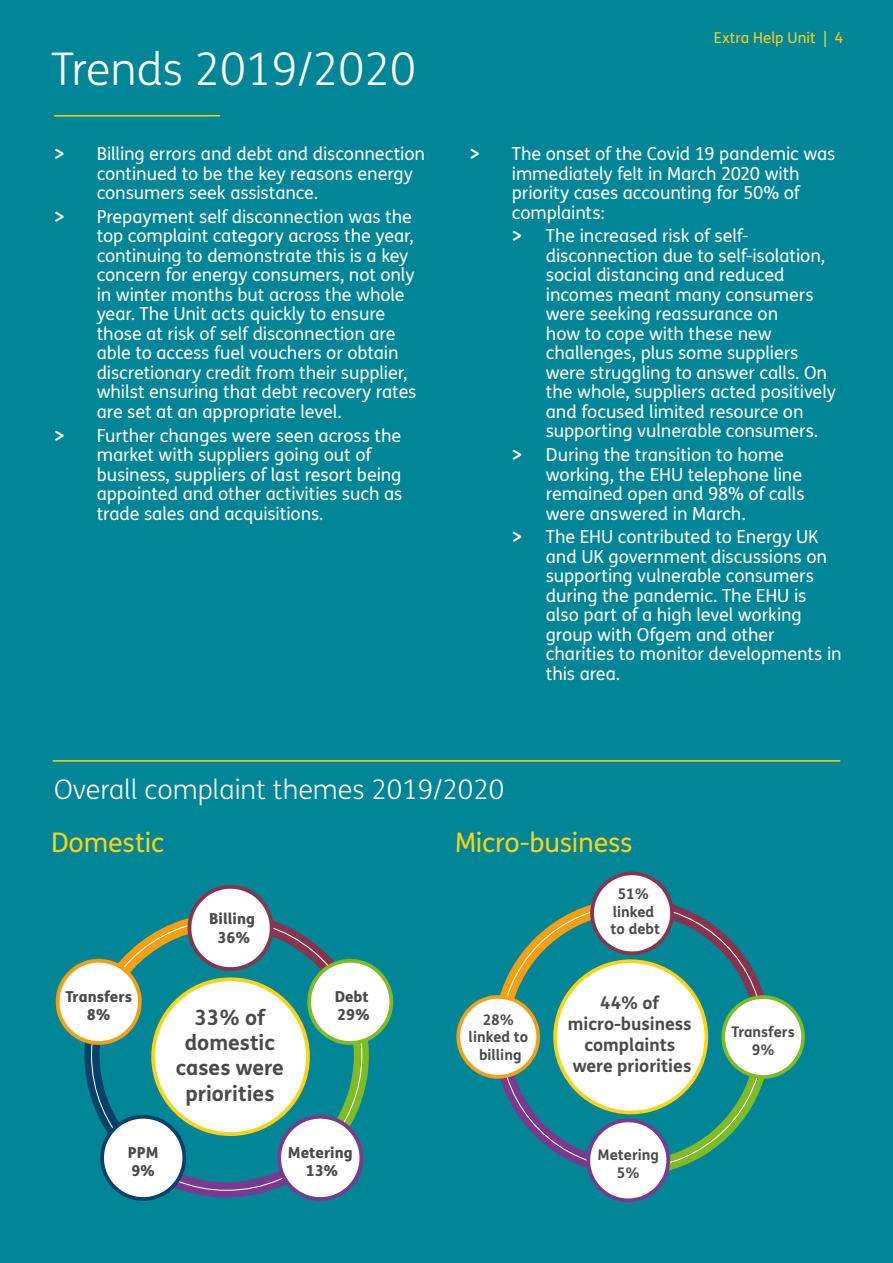
<style>
.page{position:relative;width:893px;height:1263px;background:#008697}
.page>*{position:absolute;margin:0;border:0;box-sizing:border-box;transform-origin:0 0}
.t1{font:300 45px "FS Me";color:#fff}
.t2{font:300 27px "FS Me";color:#fff}
.t3{font:27px "FS Me";letter-spacing:-.01em;color:#ffd213}
.t4{font:700 21.15px/25.3px "FS Me";color:#4a4a49;text-align:center}
.t5{font:18px/19.5px "FS Me";letter-spacing:-.005em;color:#fff}
.t6{font:700 17.55px/21.1px "FS Me";color:#4a4a49;text-align:center}
.t7{font:800 15.15px/18.1px "FS Me";color:#4a4a49;text-align:center}
.t8{font:15px "FS Me";letter-spacing:.005em;color:#ffd213}
.t9{font:700 14.7px/17.5px "FS Me";color:#4a4a49;text-align:center}
.s1{font-weight:700}
</style>
<div class="page">
<svg style="left:98px;top:905px;width:119px;height:90px"></svg>
<svg style="left:77px;top:1019px;width:61px;height:128px"></svg>
<svg style="left:154px;top:1155px;width:155px;height:45px"></svg>
<svg style="left:317px;top:1027px;width:59px;height:124px"></svg>
<svg style="left:247px;top:907px;width:105px;height:87px"></svg>
<div style="left:102px;top:1117px;width:82px;height:82px;background:#fff;border-radius:50%"></div>
<div style="left:100px;top:1115px;width:86px;height:86px;border:4px solid #064169;border-radius:50%"></div>
<div style="left:279px;top:1117px;width:82px;height:82px;background:#fff;border-radius:50%"></div>
<div style="left:277px;top:1115px;width:86px;height:86px;border:4px solid #78398e;border-radius:50%"></div>
<div style="left:189px;top:887px;width:83px;height:82px;background:#fff;border-radius:50%"></div>
<div style="left:188px;top:885px;width:86px;height:86px;border:4px solid #86354c;border-radius:50%"></div>
<div style="left:309px;top:961px;width:82px;height:82px;background:#fff;border-radius:50%"></div>
<div style="left:307px;top:959px;width:86px;height:86px;border:4px solid #80ba27;border-radius:50%"></div>
<div style="left:58px;top:961px;width:82px;height:82px;background:#fff;border-radius:50%"></div>
<div style="left:56px;top:959px;width:86px;height:86px;border:4px solid #f69f14;border-radius:50%"></div>
<div style="left:153px;top:979px;width:155px;height:155px;background:#fff;border-radius:50%"></div>
<div style="left:151px;top:977px;width:159px;height:159px;border:4px solid #ffd213;border-radius:50%"></div>
<svg style="left:490px;top:892px;width:127px;height:129px"></svg>
<svg style="left:487px;top:1052px;width:127px;height:129px"></svg>
<svg style="left:642px;top:1052px;width:133px;height:130px"></svg>
<svg style="left:650px;top:893px;width:125px;height:128px"></svg>
<div style="left:588px;top:1120px;width:80px;height:80px;background:#fff;border-radius:50%"></div>
<div style="left:586px;top:1118px;width:84px;height:84px;border:4px solid #78398e;border-radius:50%"></div>
<div style="left:592px;top:873px;width:80px;height:80px;background:#fff;border-radius:50%"></div>
<div style="left:590px;top:871px;width:84px;height:84px;border:4px solid #86354c;border-radius:50%"></div>
<div style="left:723px;top:997px;width:80px;height:80px;background:#fff;border-radius:50%"></div>
<div style="left:721px;top:995px;width:84px;height:84px;border:4px solid #80ba27;border-radius:50%"></div>
<div style="left:458px;top:997px;width:80px;height:80px;background:#fff;border-radius:50%"></div>
<div style="left:456px;top:995px;width:84px;height:83px;border:4px solid #f69f14;border-radius:50%"></div>
<div style="left:555px;top:961px;width:151px;height:151px;background:#fff;border-radius:50%"></div>
<div style="left:553px;top:959px;width:155px;height:155px;border:4px solid #ffd213;border-radius:50%"></div>
<hr style="left:54px;top:115px;width:166px;height:2px;background:#ffd213">
<hr style="left:53px;top:760px;width:787px;height:2px;background:#ffd213">
<h1 class="t1" style="left:51px;top:38px;width:366px">Trends 2019/2020</h1>
<p class="t5" style="left:97px;top:144px;width:330px;text-indent:-43px"><span class="s1">&gt;</span> Billing errors and debt and disconnection continued to be the key reasons energy consumers seek assistance.</p>
<p class="t5" style="left:97px;top:207px;width:321px;text-indent:-43px"><span class="s1">&gt;</span> Prepayment self disconnection was the top complaint category across the year, continuing to demonstrate this is a key concern for energy consumers, not only in winter months but across the whole year. The Unit acts quickly to ensure those at risk of self disconnection are able to access fuel vouchers or obtain discretionary credit from their supplier, whilst ensuring that debt recovery rates are set at an appropriate level.</p>
<p class="t5" style="left:97px;top:425px;width:307px;text-indent:-43px"><span class="s1">&gt;</span> Further changes were seen across the market with suppliers going out of business, suppliers of last resort being appointed and other activities such as trade sales and acquisitions.</p>
<p class="t8" style="left:714px;top:28px;width:131px">Extra Help Unit | 4</p>
<p class="t5" style="left:512px;top:144px;width:325px;text-indent:-43px"><span class="s1">&gt;</span> The onset of the Covid 19 pandemic was immediately felt in March 2020 with priority cases accounting for 50% of complaints:</p>
<p class="t5" style="left:546px;top:226px;width:291px;text-indent:-34px"><span class="s1">&gt;</span> The increased risk of self&shy;disconnection due to self-isolation, social distancing and reduced incomes meant many consumers were seeking reassurance on<br>how to cope with these new challenges, plus some suppliers were struggling to answer calls. On the whole, suppliers acted positively and focused limited resource on supporting vulnerable consumers.</p>
<p class="t5" style="left:546px;top:445px;width:260px;text-indent:-34px"><span class="s1">&gt;</span> During the transition to home working, the EHU telephone line remained open and 98% of calls were answered in March.</p>
<p class="t5" style="left:546px;top:527px;width:297px;text-indent:-34px"><span class="s1">&gt;</span> The EHU contributed to Energy UK and UK government discussions on supporting vulnerable consumers during the pandemic. The EHU is also part of a high level working group with Ofgem and other charities to monitor developments in this area.</p>
<h2 class="t2" style="left:54px;top:771px;width:452px">Overall complaint themes 2019/2020</h2>
<h2 class="t3" style="left:51px;top:823px;width:115px">Domestic</h2>
<h2 class="t3" style="left:455px;top:823px;width:179px">Micro-business</h2>
<p class="t7" style="left:209px;top:909px;width:47px">Billing<br>36%</p>
<p class="t9" style="left:611px;top:884px;width:51px">51% linked to debt</p>
<p class="t7" style="left:65px;top:987px;width:68px">Transfers<br>8%</p>
<p class="t6" style="left:568px;top:991px;width:125px">44% of micro-business complaints were priorities</p>
<p class="t7" style="left:335px;top:987px;width:37px;text-align:left">Debt<br>29%</p>
<p class="t4" style="left:176px;top:1003px;width:110px">33% of domestic cases were priorities</p>
<p class="t9" style="left:469px;top:1010px;width:61px">28% linked to billing</p>
<p class="t7" style="left:128px;top:1142px;width:32px;text-align:left">PPM<br>9%</p>
<p class="t7" style="left:288px;top:1142px;width:66px">Metering<br>13%</p>
<p class="t9" style="left:598px;top:1145px;width:63px">Metering<br>5%</p>
<p class="t9" style="left:731px;top:1022px;width:65px">Transfers<br>9%</p>
</div>
